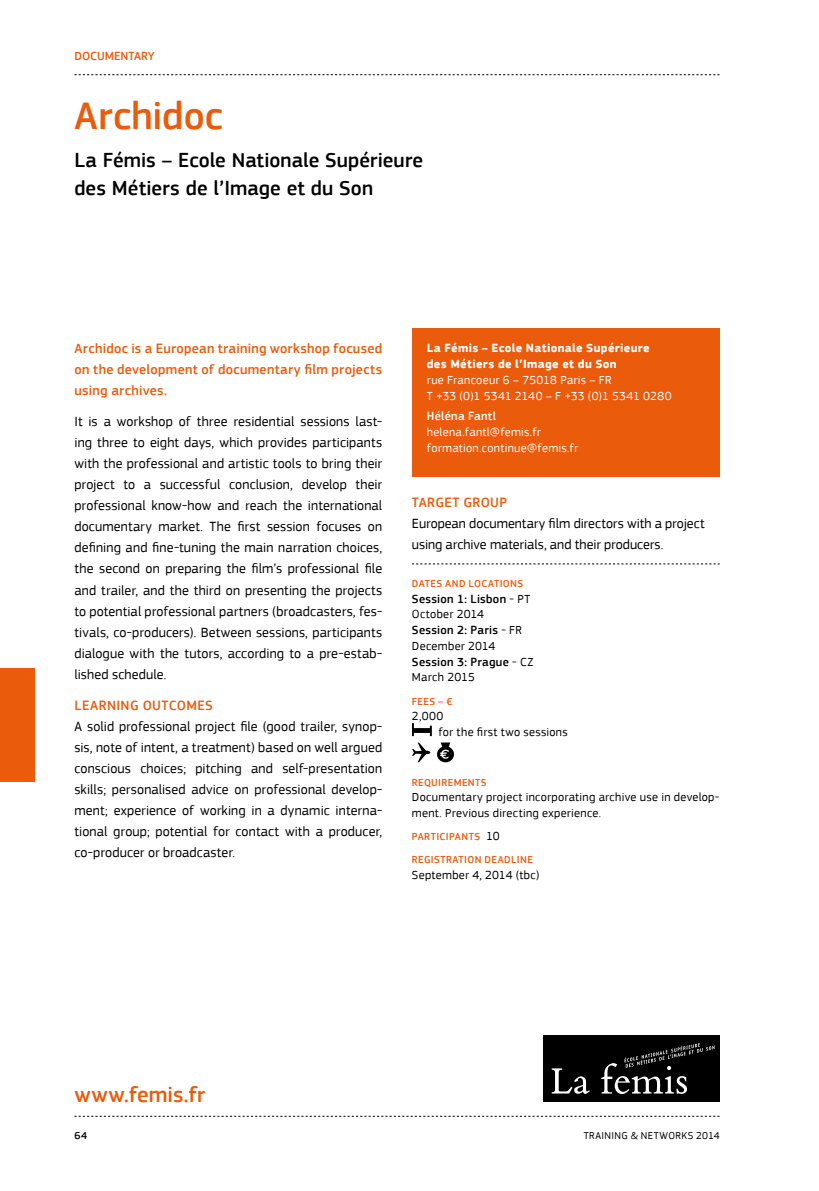
<style>
.page{position:relative;width:819px;height:1191px;background:#fff}
.page>*{position:absolute;margin:0;border:0;box-sizing:border-box;transform-origin:0 0}
.t1{font:500 40.25px "PF Square Sans Pro";color:#ea5b0b}
.t2{font:500 22.75px "PF Square Sans Pro";color:#ea5b0b}
.t3{font:500 21px/28px "PF Square Sans Pro";letter-spacing:.005em;color:#000}
.t4{font:14px/21px "PF Square Sans Pro";letter-spacing:.005em;color:#000;text-align:justify}
.t5{font:500 14px/21px "PF Square Sans Pro";letter-spacing:.02em;color:#ea5b0b;text-align:justify}
.t6{font:12.25px/15.8px "PF Square Sans Pro";letter-spacing:.025em;color:#000}
.t7{font:12.25px/15.8px "PF Square Sans Pro";letter-spacing:.02em;color:#fff}
.t8{font:500 12.25px/15.8px "PF Square Sans Pro";letter-spacing:.025em;color:#000}
.t9{font:700 12.25px/15.8px "PF Square Sans Pro";letter-spacing:.025em;color:#fff}
.t10{font:500 12.25px "PF Square Sans Pro";color:#ea5b0b}
.t11{font:500 12.25px "PF Square Sans Pro";letter-spacing:.025em;color:#fff}
.t12{font:500 10.5px "PF Square Sans Pro";letter-spacing:.035em;color:#ea5b0b}
.t13{font:10.5px "PF Square Sans Pro";letter-spacing:.035em;color:#000}
.t14{font:500 10.5px "PF Square Sans Pro";color:#000}
.s1{font-weight:400}
.s2{font-weight:400;font-size:12.25px;color:#000}
</style>
<div class="page">
<div style="left:0;top:668px;width:35px;height:114px;background:#ea5b0b"></div>
<svg style="left:74px;top:74px;width:645px;height:1px"></svg>
<svg style="left:74px;top:1116px;width:645px;height:1px"></svg>
<div style="left:412px;top:328px;width:307px;height:148px;background:#ea5b0b"></div>
<svg style="left:412px;top:563px;width:307px;height:1px"></svg>
<svg style="left:412px;top:723px;width:20px;height:13px"></svg>
<svg style="left:412px;top:742px;width:18px;height:20px"></svg>
<svg style="left:437px;top:742px;width:17px;height:20px"></svg>
<div style="left:543px;top:1035px;width:176px;height:66px;background:#000"></div>
<svg style="left:551px;top:1068px;width:39px;height:26px"></svg>
<svg style="left:601px;top:1043px;width:113px;height:51px"></svg>
<p class="t10" style="left:74px;top:48px;width:82px">DOCUMENTARY</p>
<h1 class="t1" style="left:74px;top:93px;width:150px">Archidoc</h1>
<h3 class="t3" style="left:74px;top:147px;width:350px">La Fémis – Ecole Nationale Supérieure des Métiers de l’Image et du Son</h3>
<p class="t5" style="left:74px;top:338px;width:309px">Archidoc is a European training workshop focused on the development of documentary film projects using archives.</p>
<p class="t4" style="left:74px;top:411px;width:309px">It is a workshop of three residential sessions last&shy;ing three to eight days, which provides participants with the professional and artistic tools to bring their project to a successful conclusion, develop their professional know-how and reach the international documentary market. The first session focuses on defining and fine-tuning the main narration choices, the second on preparing the film’s professional file and trailer, and the third on presenting the projects to potential professional partners (broadcasters, fes&shy;tivals, co-producers). Between sessions, participants dialogue with the tutors, according to a pre-estab&shy;lished schedule.</p>
<p class="t5" style="left:74px;top:695px;width:140px">LEARNING OUTCOMES</p>
<p class="t4" style="left:74px;top:716px;width:309px">A solid professional project file (good trailer, synop&shy;sis, note of intent, a treatment) based on well argued conscious choices; pitching and self-presentation skills; personalised advice on professional develop&shy;ment; experience of working in a dynamic interna&shy;tional group; potential for contact with a producer, co-producer or broadcaster.</p>
<p class="t9" style="left:427px;top:341px;width:224px">La Fémis – Ecole Nationale Supérieure des Métiers de l’Image et du Son</p>
<p class="t7" style="left:427px;top:372px;width:246px">rue Francoeur 6 – 75018 Paris – FR<br>T +33 (0)1 5341 2140 – F +33 (0)1 5341 0280</p>
<p class="t11" style="left:427px;top:409px;width:71px">Héléna Fantl</p>
<p class="t7" style="left:427px;top:424px;width:153px">helena.fantl@femis.fr formation.continue@femis.fr</p>
<p class="t5" style="left:412px;top:492px;width:97px">TARGET GROUP</p>
<p class="t4" style="left:412px;top:513px;width:294px">European documentary film directors with a project using archive materials, and their producers.</p>
<p class="t12" style="left:412px;top:577px;width:113px">DATES AND LOCATIONS</p>
<p class="t8" style="left:412px;top:591px;width:123px">Session 1: Lisbon <span class="s1">- PT<br>October 2014<br></span>Session 2: Paris <span class="s1">- FR<br>December 2014<br></span>Session 3: Prague <span class="s1">- CZ<br>March 2015</span></p>
<p class="t12" style="left:412px;top:695px;width:42px">FEES – €</p>
<p class="t6" style="left:438px;top:708px;width:131px;text-indent:-26px">2,000<br>for the first two sessions</p>
<p class="t12" style="left:412px;top:776px;width:76px">REQUIREMENTS</p>
<p class="t6" style="left:412px;top:789px;width:309px">Documentary project incorporating archive use in develop&shy;ment. Previous directing experience.</p>
<p class="t12" style="left:412px;top:830px;width:89px">PARTICIPANTS <span class="s2">10</span></p>
<p class="t12" style="left:412px;top:854px;width:122px">REGISTRATION DEADLINE</p>
<p class="t6" style="left:412px;top:867px;width:129px">September 4, 2014 (tbc)</p>
<h2 class="t2" style="left:74px;top:1080px;width:132px">www.femis.fr</h2>
<p class="t14" style="left:74px;top:1129px;width:14px">64</p>
<p class="t13" style="left:583px;top:1129px;width:137px">TRAINING &amp; NETWORKS 2014</p>
</div>
